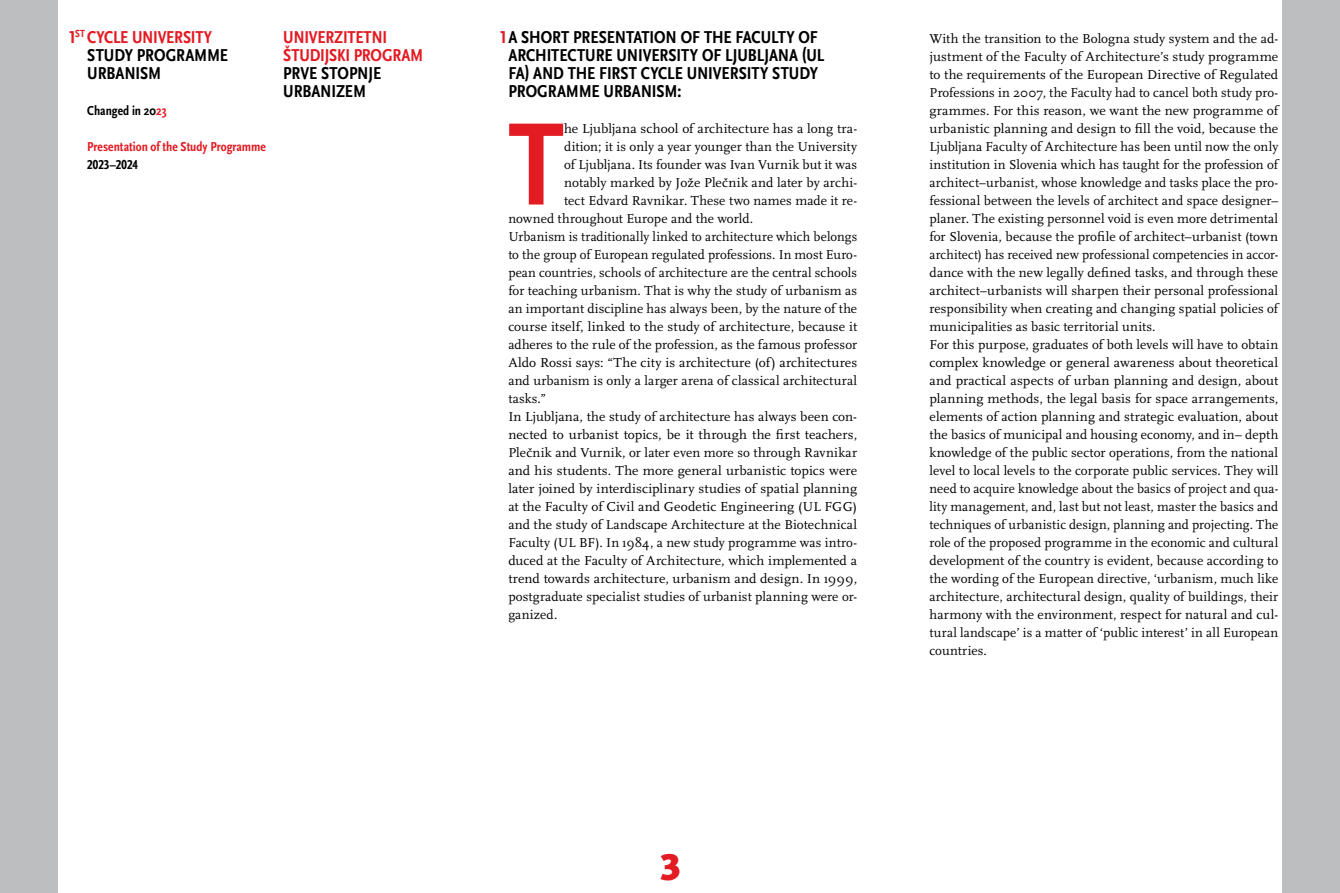
<style>
.page{position:relative;width:1340px;height:893px;background:#fff}
.page>*{position:absolute;margin:0;border:0;box-sizing:border-box;transform-origin:0 0}
.t1{font:700 condensed 122.55px "Scala Sans Pro";color:#e31b23}
.t2{font:900 39px "Scala Sans Pro";color:#e31b23}
.t3{font:700 condensed 18px/18px "Scala Sans Pro";letter-spacing:-.005em;color:#000}
.t4{font:700 condensed 18px/18px "Scala Sans Pro";letter-spacing:-.015em;color:#e31b23}
.t5{font:13.5px/18px "Scala Pro";letter-spacing:.005em;color:#000}
.t6{font:700 condensed 13.5px "Scala Sans Pro";letter-spacing:.005em;color:#e31b23}
.t7{font:700 condensed 13.5px "Scala Sans Pro";letter-spacing:.005em;color:#000}
.s1{color:#e31b23}
</style>
<div class="page">
<div style="left:0;top:0;width:57px;height:893px;background:#bcbec0"></div>
<div style="left:1282px;top:0;width:57px;height:893px;background:#bcbec0"></div>
<h3 class="t3" style="left:87px;top:28px;width:142px;text-indent:-18px"><span class="s1">1</span><sup>ST</sup> <span class="s1">CYCLE UNIVERSITY<br></span>STUDY PROGRAMME<br>URBANISM</h3>
<h3 class="t4" style="left:283px;top:28px;width:142px">UNIVERZITETNI<br>ŠTUDIJSKI PROGRAM</h3>
<h3 class="t3" style="left:283px;top:64px;width:100px">PRVE STOPNJE<br>URBANIZEM</h3>
<p class="t7" style="left:87px;top:102px;width:81px">Changed in 20<span class="s1">23</span></p>
<p class="t6" style="left:87px;top:138px;width:180px">Presentation of the Study Programme</p>
<p class="t7" style="left:87px;top:156px;width:52px">2023–2024</p>
<h3 class="t3" style="left:508px;top:28px;width:317px;text-indent:-8px"><span class="s1">1</span>A SHORT PRESENTATION OF THE FACULTY OF ARCHITECTURE UNIVERSITY OF LJUBLJANA (UL FA) AND THE FIRST CYCLE UNIVERSITY STUDY PROGRAMME URBANISM:</h3>
<h1 class="t1" style="left:508px;top:93px;width:57px">T</h1>
<p class="t5" style="left:564px;top:119px;width:294px">he Ljubljana school of architecture has a long tra-</p>
<p class="t5" style="left:564px;top:137px;width:294px">dition; it is only a year younger than the University</p>
<p class="t5" style="left:564px;top:155px;width:294px">of Ljubljana. Its founder was Ivan Vurnik but it was</p>
<p class="t5" style="left:564px;top:173px;width:294px">notably marked by Jože Plečnik and later by archi-</p>
<p class="t5" style="left:564px;top:191px;width:294px">tect Edvard Ravnikar. These two names made it re-</p>
<p class="t5" style="left:508px;top:209px;width:246px">nowned throughout Europe and the world.</p>
<p class="t5" style="left:508px;top:227px;width:350px">Urbanism is traditionally linked to architecture which belongs</p>
<p class="t5" style="left:508px;top:245px;width:350px">to the group of European regulated professions. In most Euro-</p>
<p class="t5" style="left:508px;top:263px;width:350px">pean countries, schools of architecture are the central schools</p>
<p class="t5" style="left:508px;top:281px;width:350px">for teaching urbanism. That is why the study of urbanism as</p>
<p class="t5" style="left:508px;top:299px;width:350px">an important discipline has always been, by the nature of the</p>
<p class="t5" style="left:508px;top:317px;width:350px">course itself, linked to the study of architecture, because it</p>
<p class="t5" style="left:508px;top:335px;width:350px">adheres to the rule of the profession, as the famous professor</p>
<p class="t5" style="left:508px;top:353px;width:350px">Aldo Rossi says: “The city is architecture (of) architectures</p>
<p class="t5" style="left:508px;top:371px;width:350px">and urbanism is only a larger arena of classical architectural</p>
<p class="t5" style="left:508px;top:389px;width:39px">tasks.”</p>
<p class="t5" style="left:508px;top:407px;width:350px">In Ljubljana, the study of architecture has always been con-</p>
<p class="t5" style="left:508px;top:425px;width:350px">nected to urbanist topics, be it through the first teachers,</p>
<p class="t5" style="left:508px;top:443px;width:350px">Plečnik and Vurnik, or later even more so through Ravnikar</p>
<p class="t5" style="left:508px;top:461px;width:350px">and his students. The more general urbanistic topics were</p>
<p class="t5" style="left:508px;top:479px;width:350px">later joined by interdisciplinary studies of spatial planning</p>
<p class="t5" style="left:508px;top:497px;width:350px">at the Faculty of Civil and Geodetic Engineering (UL FGG)</p>
<p class="t5" style="left:508px;top:515px;width:350px">and the study of Landscape Architecture at the Biotechnical</p>
<p class="t5" style="left:508px;top:533px;width:350px">Faculty (UL BF). In 1984, a new study programme was intro-</p>
<p class="t5" style="left:508px;top:551px;width:350px">duced at the Faculty of Architecture, which implemented a</p>
<p class="t5" style="left:508px;top:569px;width:350px">trend towards architecture, urbanism and design. In 1999,</p>
<p class="t5" style="left:508px;top:587px;width:350px">postgraduate specialist studies of urbanist planning were or-</p>
<p class="t5" style="left:508px;top:605px;width:51px">ganized.</p>
<p class="t5" style="left:929px;top:29px;width:350px">With the transition to the Bologna study system and the ad&shy;justment of the Faculty of Architecture’s study programme to the requirements of the European Directive of Regulated Professions in 2007, the Faculty had to cancel both study pro&shy;grammes. For this reason, we want the new programme of urbanistic planning and design to fill the void, because the Ljubljana Faculty of Architecture has been until now the only institution in Slovenia which has taught for the profession of architect–urbanist, whose knowledge and tasks place the pro&shy;fessional between the levels of architect and space designer– planer. The existing personnel void is even more detrimental for Slovenia, because the profile of architect–urbanist (town architect) has received new professional competencies in accor&shy;dance with the new legally defined tasks, and through these architect–urbanists will sharpen their personal professional responsibility when creating and changing spatial policies of municipalities as basic territorial units.<br>For this purpose, graduates of both levels will have to obtain complex knowledge or general awareness about theoretical and practical aspects of urban planning and design, about planning methods, the legal basis for space arrangements, elements of action planning and strategic evaluation, about the basics of municipal and housing economy, and in– depth knowledge of the public sector operations, from the national level to local levels to the corporate public services. They will need to acquire knowledge about the basics of project and qua&shy;lity management, and, last but not least, master the basics and techniques of urbanistic design, planning and projecting. The role of the proposed programme in the economic and cultural development of the country is evident, because according to the wording of the European directive, ‘urbanism, much like architecture, architectural design, quality of buildings, their harmony with the environment, respect for natural and cul&shy;tural landscape’ is a matter of ‘public interest’ in all European countries.</p>
<h2 class="t2" style="left:658px;top:843px;width:24px">3</h2>
</div>
